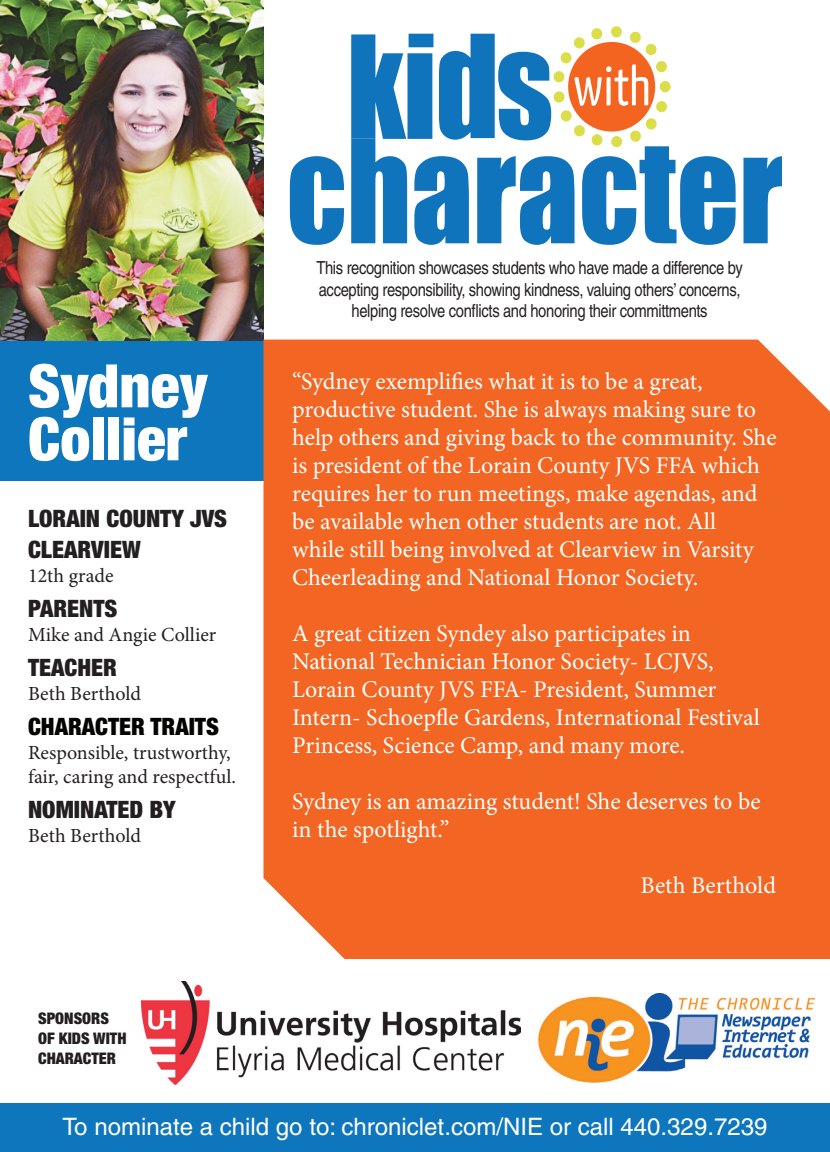
<style>
.page{position:relative;width:830px;height:1152px;background:#fff}
.page>*{position:absolute;margin:0;border:0;box-sizing:border-box;transform-origin:0 0}
.t1{font:900 condensed 60px "Helvetica Neue";color:#fff}
.t2{font:24px/28px "Minion Pro";color:#fff}
.t3{font:24px "Helvetica";color:#fff}
.Category{font:900 condensed 24px "Helvetica Neue";color:#231f20}
.Category-2{font:900 condensed 24px "Helvetica Neue";color:#040503}
.Body{font:20px/24px "Minion Pro";color:#231f20}
.t4{font:condensed 18px "Helvetica";letter-spacing:-.02em;color:#231f20}
.Category-3{font:900 condensed 16px/20px "Helvetica Neue";color:#231f20}
</style>
<div class="page">
<div style="left:0;top:1103px;width:829px;height:49px;background:#0e76bc"></div>
<div style="left:0;top:340px;width:263px;height:141px;background:#0e76bc"></div>
<img style="left:142px;top:981px;width:378px;height:103px">
<svg style="left:290px;top:34px;width:491px;height:211px"></svg>
<svg style="left:553px;top:26px;width:117px;height:121px"></svg>
<img style="left:0;top:0;width:263px;height:341px">
<img style="left:538px;top:994px;width:276px;height:89px">
<div style="left:263px;top:340px;width:566px;height:619px;background:#f26522"></div>
<p class="t1" style="left:28px;top:349px;width:181px">Sydney</p>
<p class="t1" style="left:28px;top:402px;width:160px">Collier</p>
<p class="Category" style="left:28px;top:504px;width:200px">LORAIN COUNTY JVS</p>
<p class="Category" style="left:28px;top:535px;width:114px">CLEARVIEW</p>
<p class="Body" style="left:28px;top:564px;width:87px">12th grade</p>
<p class="Category" style="left:28px;top:594px;width:91px">PARENTS</p>
<p class="Body" style="left:28px;top:623px;width:190px">Mike and Angie Collier</p>
<p class="Category" style="left:28px;top:653px;width:90px">TEACHER</p>
<p class="Body" style="left:28px;top:682px;width:114px">Beth Berthold</p>
<p class="Category-2" style="left:28px;top:712px;width:192px">CHARACTER TRAITS</p>
<p class="Body" style="left:28px;top:741px;width:209px">Responsible, trustworthy, fair, caring and respectful.</p>
<p class="Category" style="left:28px;top:795px;width:149px">NOMINATED BY</p>
<p class="Body" style="left:28px;top:824px;width:114px">Beth Berthold</p>
<p class="Category-3" style="left:38px;top:1008px;width:90px">SPONSORS<br>OF KIDS WITH<br>CHARACTER</p>
<p class="t4" style="left:316px;top:258px;width:427px">This recognition showcases students who have made a difference by</p>
<p class="t4" style="left:318px;top:279px;width:423px">accepting responsibility, showing kindness, valuing others’ concerns,</p>
<p class="t4" style="left:351px;top:301px;width:357px">helping resolve conflicts and honoring their committments</p>
<p class="t2" style="left:292px;top:368px;width:485px">“Sydney exemplifies what it is to be a great, productive student. She is always making sure to help others and giving back to the community. She is president of the Lorain County JVS FFA which requires her to run meetings, make agendas, and be available when other students are not. All<br>while still being involved at Clearview in Varsity Cheerleading and National Honor Society.</p>
<p class="t2" style="left:292px;top:620px;width:469px">A great citizen Syndey also participates in National Technician Honor Society- LCJVS, Lorain County JVS FFA- President, Summer Intern- Schoepfle Gardens, International Festival Princess, Science Camp, and many more.</p>
<p class="t2" style="left:292px;top:788px;width:470px">Sydney is an amazing student! She deserves to be in the spotlight.”</p>
<p class="t2" style="left:640px;top:872px;width:137px">Beth Berthold</p>
<p class="t3" style="left:62px;top:1112px;width:706px">To nominate a child go to: chroniclet.com/NIE or call 440.329.7239</p>
</div>
